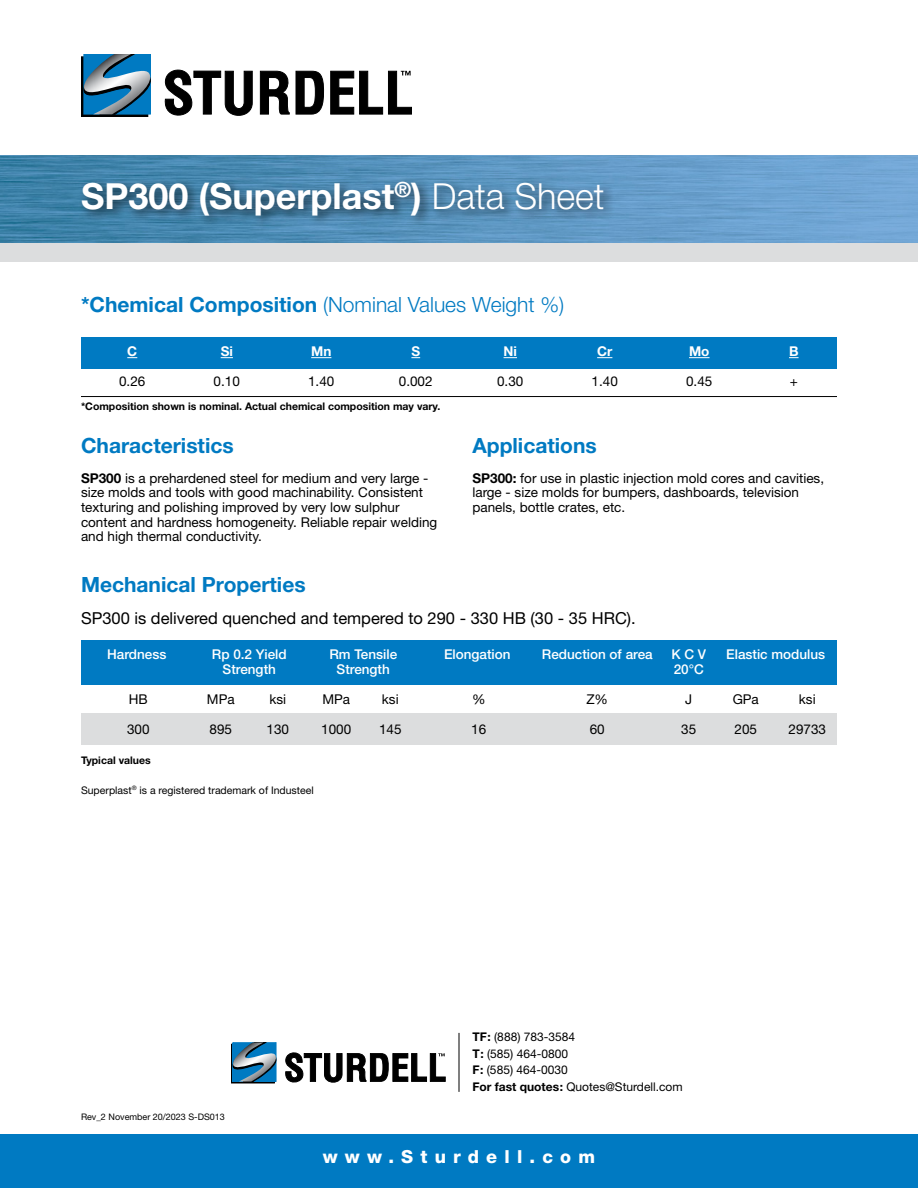
<style>
.page{position:relative;width:918px;height:1188px;background:#fff}
.page>*{position:absolute;margin:0;border:0;box-sizing:border-box;transform-origin:0 0}
.t1{font:700 36px "Helvetica Neue LT Std";color:#fff}
.t2{font:700 21px "Helvetica Neue LT Std";color:#007ac2}
.t3{font:300 21px "Helvetica Neue LT Std";color:#007ac2}
.t4{font:800 18px "Helvetica Neue LT Std";letter-spacing:.4em;color:#fff}
.t5{font:16.5px "Helvetica Neue LT Std";color:#000}
.t6{font:13.5px/14.5px "Helvetica Neue LT Std";color:#000}
.t7{font:500 13.5px "Helvetica Neue LT Std";color:#fff}
.t8{font:700 13.5px "Helvetica Neue LT Std";color:#fff}
.t9{font:12px/16.5px "Helvetica Neue LT Std";color:#000}
.t10{font:700 10.5px "Helvetica Neue LT Std";color:#000}
.t11{font:10.5px "Helvetica Neue LT Std";color:#000}
.t12{font:9px "Helvetica Neue LT Std";color:#000}
.s1{font-weight:300}
.s2{font-weight:700}
</style>
<div class="page">
<img style="left:0;top:156px;width:918px;height:87px">
<div style="left:0;top:243px;width:918px;height:18px;background:#dcddde"></div>
<div style="left:78px;top:177px;width:538px;height:51px;background:#000;opacity:.6"></div>
<div style="left:0;top:1134px;width:918px;height:54px;background:#007ac2"></div>
<div style="left:81px;top:337px;width:756px;height:31px;background:#007ac2"></div>
<svg style="left:221px;top:357px;width:12px;height:1px"></svg>
<svg style="left:311px;top:357px;width:20px;height:1px"></svg>
<svg style="left:504px;top:357px;width:13px;height:1px"></svg>
<svg style="left:597px;top:357px;width:15px;height:1px"></svg>
<svg style="left:689px;top:357px;width:21px;height:1px"></svg>
<hr style="left:81px;top:396px;width:756px;height:1px;background:#000">
<hr style="left:459px;top:1033px;width:1px;height:59px;background:#000">
<div style="left:81px;top:57px;width:67px;height:60px;border:1px solid #000"></div>
<svg style="left:81px;top:54px;width:70px;height:61px"></svg>
<svg style="left:164px;top:69px;width:89px;height:47px"></svg>
<svg style="left:260px;top:70px;width:64px;height:45px"></svg>
<svg style="left:330px;top:70px;width:82px;height:45px"></svg>
<svg style="left:231px;top:1042px;width:215px;height:41px"></svg>
<div style="left:81px;top:713px;width:756px;height:32px;background:#dcddde"></div>
<div style="left:81px;top:640px;width:756px;height:44px;background:#007ac2"></div>
<h1 class="t1" style="left:81px;top:174px;width:525px">SP300 (Superplast<sup>®</sup>) <span class="s1">Data Sheet</span></h1>
<h2 class="t3" style="left:81px;top:292px;width:485px"><span class="s2">*Chemical Composition</span> (Nominal Values Weight %)</h2>
<p class="t8" style="left:127px;top:343px;width:12px">C</p>
<p class="t8" style="left:221px;top:343px;width:14px">Si</p>
<p class="t8" style="left:311px;top:343px;width:22px">Mn</p>
<p class="t8" style="left:411px;top:343px;width:10px">S</p>
<p class="t8" style="left:504px;top:343px;width:15px">Ni</p>
<p class="t8" style="left:597px;top:343px;width:17px">Cr</p>
<p class="t8" style="left:689px;top:343px;width:22px">Mo</p>
<p class="t8" style="left:789px;top:343px;width:11px">B</p>
<p class="t6" style="left:119px;top:374px;width:28px">0.26</p>
<p class="t6" style="left:214px;top:374px;width:28px">0.10</p>
<p class="t6" style="left:308px;top:374px;width:28px">1.40</p>
<p class="t6" style="left:399px;top:374px;width:35px">0.002</p>
<p class="t6" style="left:497px;top:374px;width:28px">0.30</p>
<p class="t6" style="left:592px;top:374px;width:28px">1.40</p>
<p class="t6" style="left:686px;top:374px;width:28px">0.45</p>
<p class="t6" style="left:790px;top:374px;width:10px">+</p>
<p class="t10" style="left:81px;top:400px;width:361px">*Composition shown is nominal. Actual chemical composition may vary.</p>
<h2 class="t2" style="left:81px;top:433px;width:154px">Characteristics</h2>
<p class="t6" style="left:81px;top:470px;width:358px"><span class="s2">SP300</span> is a prehardened steel for medium and very large - size molds and tools with good machinability. Consistent texturing and polishing improved by very low sulphur content and hardness homogeneity. Reliable repair welding and high thermal conductivity.</p>
<h2 class="t2" style="left:472px;top:433px;width:126px">Applications</h2>
<p class="t6" style="left:472px;top:470px;width:353px"><span class="s2">SP300:</span> for use in plastic injection mold cores and cavities, large - size molds for bumpers, dashboards, television panels, bottle crates, etc.</p>
<h2 class="t2" style="left:81px;top:571px;width:226px">Mechanical Properties</h2>
<p class="t5" style="left:81px;top:608px;width:556px">SP300 is delivered quenched and tempered to 290 - 330 HB (30 - 35 HRC).</p>
<p class="t7" style="left:107px;top:646px;width:61px">Hardness</p>
<p class="t7" style="left:212px;top:646px;width:76px">Rp 0.2 Yield</p>
<p class="t7" style="left:329px;top:646px;width:69px">Rm Tensile</p>
<p class="t7" style="left:444px;top:646px;width:68px">Elongation</p>
<p class="t7" style="left:542px;top:646px;width:112px">Reduction of area</p>
<p class="t7" style="left:671px;top:646px;width:36px">K C V</p>
<p class="t7" style="left:726px;top:646px;width:101px">Elastic modulus</p>
<p class="t7" style="left:223px;top:661px;width:55px">Strength</p>
<p class="t7" style="left:337px;top:661px;width:55px">Strength</p>
<p class="t7" style="left:674px;top:661px;width:32px">20°C</p>
<p class="t6" style="left:129px;top:691px;width:20px">HB</p>
<p class="t6" style="left:207px;top:691px;width:29px">MPa</p>
<p class="t6" style="left:269px;top:691px;width:18px">ksi</p>
<p class="t6" style="left:322px;top:691px;width:29px">MPa</p>
<p class="t6" style="left:382px;top:691px;width:18px">ksi</p>
<p class="t6" style="left:472px;top:691px;width:15px">%</p>
<p class="t6" style="left:586px;top:691px;width:23px">Z%</p>
<p class="t6" style="left:685px;top:691px;width:9px">J</p>
<p class="t6" style="left:733px;top:691px;width:28px">GPa</p>
<p class="t6" style="left:799px;top:691px;width:18px">ksi</p>
<p class="t6" style="left:127px;top:721px;width:24px">300</p>
<p class="t6" style="left:210px;top:721px;width:24px">895</p>
<p class="t6" style="left:267px;top:721px;width:24px">130</p>
<p class="t6" style="left:321px;top:721px;width:32px">1000</p>
<p class="t6" style="left:379px;top:721px;width:24px">145</p>
<p class="t6" style="left:471px;top:721px;width:17px">16</p>
<p class="t6" style="left:590px;top:721px;width:17px">60</p>
<p class="t6" style="left:681px;top:721px;width:17px">35</p>
<p class="t6" style="left:735px;top:721px;width:24px">205</p>
<p class="t6" style="left:789px;top:721px;width:39px">29733</p>
<p class="t10" style="left:81px;top:754px;width:71px">Typical values</p>
<p class="t11" style="left:81px;top:784px;width:234px">Superplast<sup>®</sup> is a registered trademark of Industeel</p>
<p class="t12" style="left:81px;top:1111px;width:145px">Rev_2 November 20/2023 S-DS013</p>
<p class="t9" style="left:472px;top:1029px;width:212px"><span class="s2">TF:</span> (888) 783-3584<br><span class="s2">T:</span> (585) 464-0800<br><span class="s2">F:</span> (585) 464-0030<br><span class="s2">For fast quotes:</span> Quotes@Sturdell.com</p>
<h3 class="t4" style="left:323px;top:1146px;width:274px">www.Sturdell.com</h3>
</div>
